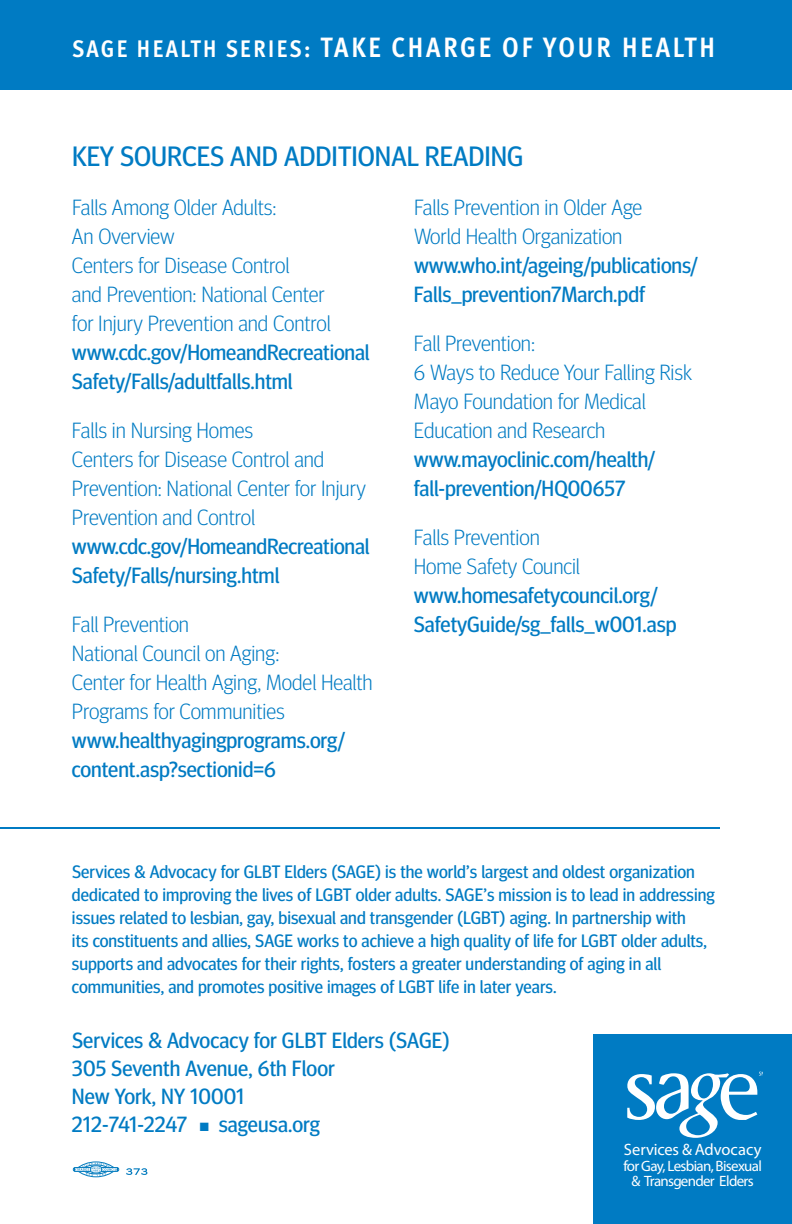
<style>
.page{position:relative;width:792px;height:1224px;background:#fff}
.page>*{position:absolute;margin:0;border:0;box-sizing:border-box;transform-origin:0 0}
.t1{font:700 condensed 28px "Meta OT";letter-spacing:.105em;color:#fff}
.t2{font:28px "Meta Headline";color:#007bc3}
.t3{font:300 22px/29px "Meta Headline";color:#007bc3}
.t4{font:22px/29px "Meta Headline";color:#007bc3}
.t5{font:18px/23px "Meta Headline";letter-spacing:.005em;color:#007bc3}
.t6{font:16.4px "Myriad Pro";color:#fff}
.t7{font:15px/15.4px "Myriad Pro";letter-spacing:-.045em;color:#fff;text-align:center}
.s1{font-size:24px}
</style>
<div class="page">
<div style="left:594px;top:1035px;width:198px;height:189px;background:#007bc3"></div>
<svg style="left:627px;top:1072px;width:136px;height:66px"></svg>
<hr style="left:0;top:827px;width:720px;height:2px;background:#007bc3">
<div style="left:0;top:0;width:792px;height:90px;background:#007bc3"></div>
<div style="left:75px;top:1161px;width:42px;height:16px;border:1px solid #007abe;border-radius:50%"></div>
<div style="left:73px;top:1167px;width:46px;height:5px;border:1px solid #007abe;border-radius:2px"></div>
<svg style="left:126px;top:1168px;width:21px;height:7px"></svg>
<svg style="left:74px;top:1163px;width:44px;height:13px"></svg>
<p class="t1" style="left:72px;top:37px;width:644px"><span class="s1">SAGE HEALTH SERIES:</span> TAKE CHARGE OF YOUR HEALTH</p>
<p class="t2" style="left:72px;top:147px;width:453px">KEY SOURCES AND ADDITIONAL READING</p>
<p class="t3" style="left:72px;top:195px;width:260px">Falls Among Older Adults:<br>An Overview<br>Centers for Disease Control<br>and Prevention: National Center for Injury Prevention and Control</p>
<p class="t4" style="left:72px;top:340px;width:299px">www.cdc.gov/HomeandRecreational<br>Safety/Falls/adultfalls.html</p>
<p class="t3" style="left:72px;top:418px;width:295px">Falls in Nursing Homes<br>Centers for Disease Control and<br>Prevention: National Center for Injury<br>Prevention and Control</p>
<p class="t4" style="left:72px;top:534px;width:299px">www.cdc.gov/HomeandRecreational<br>Safety/Falls/nursing.html</p>
<p class="t3" style="left:72px;top:612px;width:302px">Fall Prevention<br>National Council on Aging:<br>Center for Health Aging, Model Health<br>Programs for Communities</p>
<p class="t4" style="left:72px;top:728px;width:275px">www.healthyagingprograms.org/ content.asp?sectionid=6</p>
<p class="t3" style="left:414px;top:195px;width:230px">Falls Prevention in Older Age<br>World Health Organization</p>
<p class="t4" style="left:414px;top:253px;width:285px">www.who.int/ageing/publications/<br>Falls_prevention7March.pdf</p>
<p class="t3" style="left:414px;top:331px;width:280px">Fall Prevention:<br>6 Ways to Reduce Your Falling Risk<br>Mayo Foundation for Medical<br>Education and Research</p>
<p class="t4" style="left:414px;top:447px;width:243px">www.mayoclinic.com/health/ fall-prevention/HQ00657</p>
<p class="t3" style="left:414px;top:525px;width:167px">Falls Prevention<br>Home Safety Council</p>
<p class="t4" style="left:414px;top:583px;width:264px">www.homesafetycouncil.org/<br>SafetyGuide/sg_falls_w001.asp</p>
<p class="t5" style="left:72px;top:862px;width:644px">Services &amp; Advocacy for GLBT Elders (SAGE) is the world’s largest and oldest organization dedicated to improving the lives of LGBT older adults. SAGE’s mission is to lead in addressing issues related to lesbian, gay, bisexual and transgender (LGBT) aging. In partnership with<br>its constituents and allies, SAGE works to achieve a high quality of life for LGBT older adults, supports and advocates for their rights, fosters a greater understanding of aging in all communities, and promotes positive images of LGBT life in later years.</p>
<p class="t4" style="left:72px;top:1029px;width:379px;line-height:28px">Services &amp; Advocacy for GLBT Elders (SAGE)<br>305 Seventh Avenue, 6th Floor<br>New York, NY 10001<br>212-741-2247 ■ sageusa.org</p>
<p class="t6" style="left:624px;top:1143px;width:139px">Services &amp; Advocacy</p>
<p class="t7" style="left:623px;top:1159px;width:140px">for Gay, Lesbian, Bisexual &amp; Transgender Elders</p>
</div>
